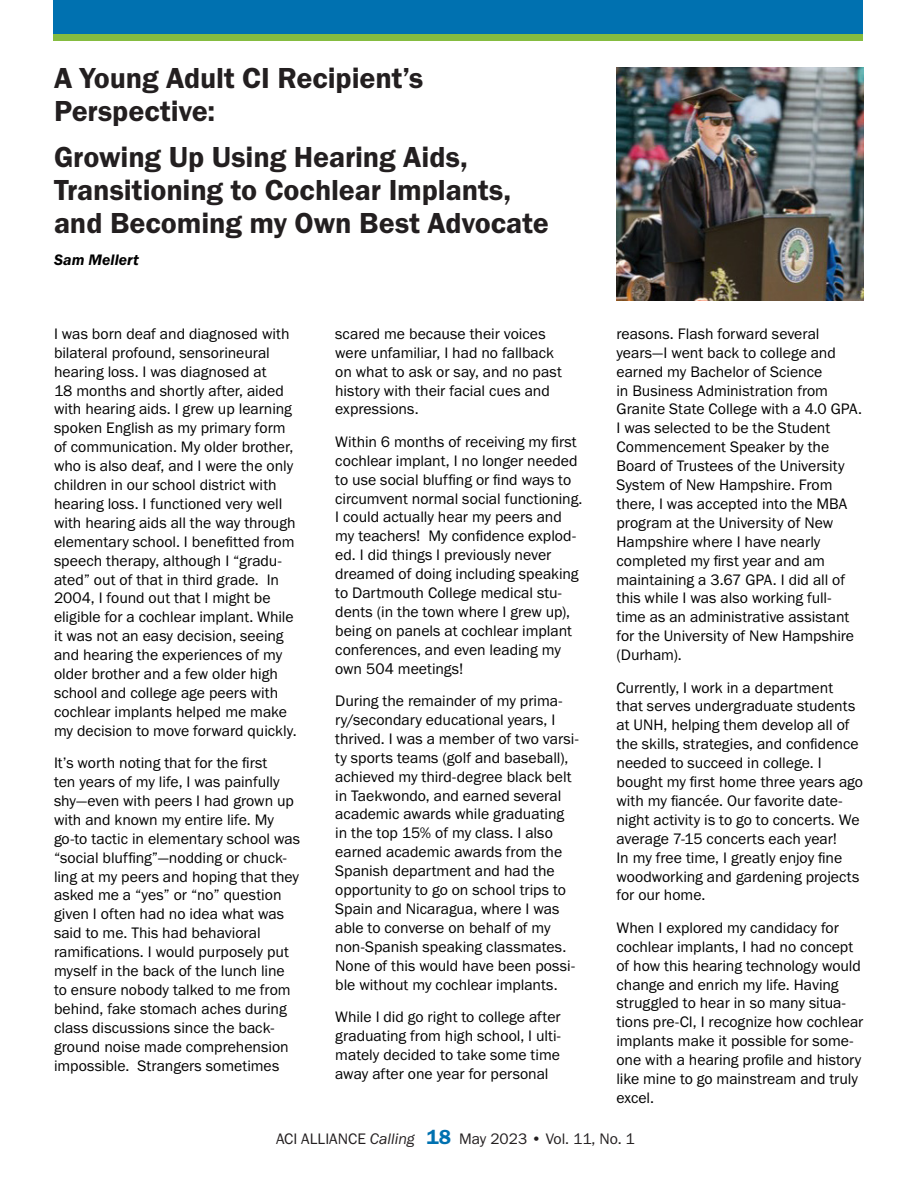
<style>
.page{position:relative;width:918px;height:1188px;background:#fff}
.page>*{position:absolute;margin:0;border:0;box-sizing:border-box;transform-origin:0 0}
.Heading_1{font:30px/33px "Franklin Gothic URW Dem";letter-spacing:-.005em;color:#231f20}
.Body_space{font:15.75px/18.9px "Franklin Gothic URW Boo";color:#000}
.t1{font:15.75px "Franklin Gothic URW Boo";color:#231f20}
.Author{font:15.75px "Franklin Gothic URW Dem Ita";letter-spacing:.005em;color:#000}
.s1{font-family:"Franklin Gothic URW Boo Ita"}
.s2{font-family:"Franklin Gothic URW Dem";font-size:21px;color:#0071b0}
</style>
<div class="page">
<img style="left:616px;top:68px;width:248px;height:232px">
<div style="left:53px;top:0;width:810px;height:35px;background:#0071b0"></div>
<div style="left:53px;top:35px;width:810px;height:6px;background:#85bc40"></div>
<p class="Heading_1" style="left:54px;top:61px;width:371px">A Young Adult CI Recipient’s<br>Perspective:</p>
<p class="Heading_1" style="left:54px;top:140px;width:496px">Growing Up Using Hearing Aids,<br>Transitioning to Cochlear Implants, and Becoming my Own Best Advocate</p>
<p class="Author" style="left:54px;top:250px;width:86px">Sam Mellert</p>
<p class="Body_space" style="left:54px;top:324px;width:244px">I was born deaf and diagnosed with bilateral profound, sensorineural hearing loss. I was diagnosed at<br>18 months and shortly after, aided with hearing aids. I grew up learning spoken English as my primary form of communication. My older brother, who is also deaf, and I were the only children in our school district with hearing loss. I functioned very well with hearing aids all the way through elementary school. I benefitted from speech therapy, although I “gradu&shy;ated” out of that in third grade. In 2004, I found out that I might be eligible for a cochlear implant. While it was not an easy decision, seeing and hearing the experiences of my older brother and a few older high school and college age peers with cochlear implants helped me make my decision to move forward quickly.</p>
<p class="Body_space" style="left:54px;top:753px;width:248px">It’s worth noting that for the first<br>ten years of my life, I was painfully shy—even with peers I had grown up with and known my entire life. My go-to tactic in elementary school was “social bluffing”—nodding or chuck&shy;ling at my peers and hoping that they asked me a “yes” or “no” question given I often had no idea what was said to me. This had behavioral ramifications. I would purposely put myself in the back of the lunch line to ensure nobody talked to me from behind, fake stomach aches during class discussions since the back&shy;ground noise made comprehension impossible. Strangers sometimes</p>
<p class="Body_space" style="left:335px;top:324px;width:228px">scared me because their voices were unfamiliar, I had no fallback on what to ask or say, and no past history with their facial cues and expressions.</p>
<p class="Body_space" style="left:335px;top:432px;width:249px">Within 6 months of receiving my first cochlear implant, I no longer needed to use social bluffing or find ways to circumvent normal social functioning.<br>I could actually hear my peers and my teachers! My confidence explod&shy;ed. I did things I previously never dreamed of doing including speaking to Dartmouth College medical stu&shy;dents (in the town where I grew up), being on panels at cochlear implant conferences, and even leading my own 504 meetings!</p>
<p class="Body_space" style="left:335px;top:691px;width:245px">During the remainder of my prima&shy;ry/secondary educational years, I thrived. I was a member of two varsi&shy;ty sports teams (golf and baseball), achieved my third-degree black belt in Taekwondo, and earned several academic awards while graduating in the top 15% of my class. I also earned academic awards from the Spanish department and had the opportunity to go on school trips to Spain and Nicaragua, where I was able to converse on behalf of my non-Spanish speaking classmates.<br>None of this would have been possi&shy;ble without my cochlear implants.</p>
<p class="Body_space" style="left:335px;top:1007px;width:227px;text-align:justify">While I did go right to college after graduating from high school, I ulti&shy;mately decided to take some time away after one year for personal</p>
<p class="Body_space" style="left:616px;top:324px;width:247px">reasons. Flash forward several years—I went back to college and earned my Bachelor of Science<br>in Business Administration from<br>Granite State College with a 4.0 GPA.<br>I was selected to be the Student<br>Commencement Speaker by the<br>Board of Trustees of the University<br>System of New Hampshire. From there, I was accepted into the MBA program at the University of New<br>Hampshire where I have nearly completed my first year and am maintaining a 3.67 GPA. I did all of this while I was also working full&shy;time as an administrative assistant for the University of New Hampshire (Durham).</p>
<p class="Body_space" style="left:616px;top:678px;width:248px">Currently, I work in a department that serves undergraduate students at UNH, helping them develop all of the skills, strategies, and confidence needed to succeed in college. I bought my first home three years ago with my fiancée. Our favorite date&shy;night activity is to go to concerts. We average 7-15 concerts each year!<br>In my free time, I greatly enjoy fine woodworking and gardening projects for our home.</p>
<p class="Body_space" style="left:616px;top:918px;width:248px">When I explored my candidacy for cochlear implants, I had no concept of how this hearing technology would change and enrich my life. Having struggled to hear in so many situa&shy;tions pre-CI, I recognize how cochlear implants make it possible for some&shy;one with a hearing profile and history like mine to go mainstream and truly excel.</p>
<p class="t1" style="left:276px;top:1129px;width:360px">ACI ALLIANCE <span class="s1">Calling</span> <span class="s2">18</span> May 2023 • Vol. 11, No. 1</p>
</div>
